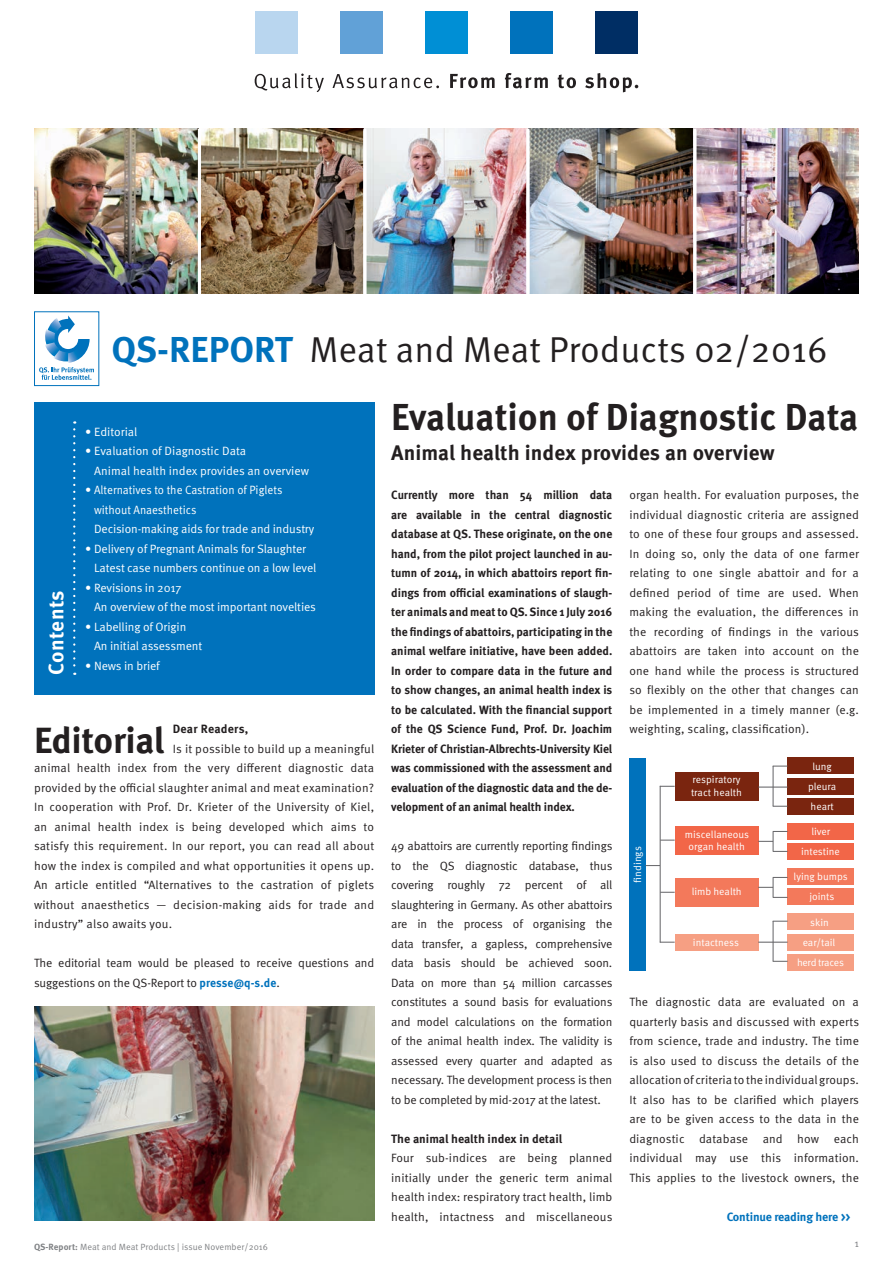
<style>
.page{position:relative;width:893px;height:1263px;background:#fff}
.page>*{position:absolute;margin:0;border:0;box-sizing:border-box;transform-origin:0 0}
.t1{font:700 37.5px "Meta OT";color:#231f20}
.t2{font:700 36.3px "Meta OT";letter-spacing:-.01em;color:#231f20}
.t3{font:36px "Meta OT Norm";color:#231f20}
.t4{font:700 21px "Meta OT";letter-spacing:.005em;color:#231f20}
.t5{font:700 21px "Meta OT";letter-spacing:.02em;color:#fff}
.t6{font:12px/19.5px "Meta OT Norm";letter-spacing:.005em;color:#231f20;text-align:justify}
.t7{font:700 12px/19.5px "Meta OT";letter-spacing:-.01em;color:#231f20;text-align:justify}
.t8{font:12px/19.5px "Meta OT Norm";letter-spacing:-.01em;color:#fff}
.t9{font:700 12px "Meta OT";letter-spacing:-.015em;color:#0072bc}
.t10{font:700 12px "Meta OT";letter-spacing:.02em;color:#231f20}
.t11{font:10.5px "Meta OT Norm";color:#808285}
.t12{font:10.2px/20.1px "Meta OT Norm";color:#fff;text-align:center}
.t13{font:9px "Meta OT Norm";letter-spacing:.005em;color:#808285}
.s1{font-family:"Meta OT";font-weight:700;color:#0072bc}
.s2{font-family:"Meta OT";font-weight:700}
</style>
<div class="page">
<div style="left:255px;top:12px;width:43px;height:42px;background:#b9d6ef"></div>
<div style="left:340px;top:12px;width:42px;height:42px;background:#61a1d7"></div>
<div style="left:425px;top:12px;width:42px;height:42px;background:#008fd5"></div>
<div style="left:510px;top:12px;width:42px;height:42px;background:#0072bc"></div>
<div style="left:595px;top:12px;width:42px;height:42px;background:#002e64"></div>
<svg style="left:255px;top:73px;width:69px;height:19px"></svg>
<svg style="left:333px;top:74px;width:106px;height:14px"></svg>
<svg style="left:450px;top:74px;width:45px;height:14px"></svg>
<svg style="left:505px;top:73px;width:43px;height:15px"></svg>
<svg style="left:558px;top:74px;width:18px;height:14px"></svg>
<svg style="left:585px;top:73px;width:53px;height:19px"></svg>
<img style="left:34px;top:129px;width:825px;height:165px">
<hr style="left:198px;top:129px;width:3px;height:165px;background:#fff">
<hr style="left:363px;top:129px;width:3px;height:168px;background:#fff">
<hr style="left:526px;top:129px;width:3px;height:165px;background:#fff">
<hr style="left:693px;top:129px;width:3px;height:165px;background:#fff">
<div style="left:34px;top:402px;width:340px;height:292px;background:#0072bc"></div>
<svg style="left:73px;top:421px;width:2px;height:254px"></svg>
<img style="left:34px;top:1006px;width:340px;height:215px">
<div style="left:629px;top:758px;width:16px;height:212px;background:#0072bc"></div>
<div style="left:788px;top:758px;width:66px;height:16px;background:#7a250f"></div>
<div style="left:788px;top:778px;width:66px;height:16px;background:#7a250f"></div>
<div style="left:788px;top:798px;width:66px;height:16px;background:#7a250f"></div>
<div style="left:788px;top:914px;width:66px;height:16px;background:#f69f83"></div>
<div style="left:788px;top:934px;width:66px;height:16px;background:#f69f83"></div>
<div style="left:788px;top:954px;width:66px;height:16px;background:#f69f83"></div>
<div style="left:788px;top:823px;width:66px;height:16px;background:#f26648"></div>
<div style="left:788px;top:843px;width:66px;height:16px;background:#f26648"></div>
<div style="left:788px;top:868px;width:66px;height:17px;background:#f3795b"></div>
<div style="left:788px;top:888px;width:66px;height:16px;background:#f3795b"></div>
<div style="left:675px;top:772px;width:83px;height:29px;background:#7a250f"></div>
<div style="left:675px;top:826px;width:83px;height:28px;background:#f26648"></div>
<div style="left:675px;top:878px;width:83px;height:28px;background:#f3795b"></div>
<div style="left:675px;top:934px;width:83px;height:16px;background:#f69f83"></div>
<svg style="left:661px;top:786px;width:14px;height:1px"></svg>
<svg style="left:661px;top:840px;width:14px;height:1px"></svg>
<svg style="left:645px;top:865px;width:15px;height:1px"></svg>
<svg style="left:661px;top:892px;width:14px;height:1px"></svg>
<svg style="left:660px;top:942px;width:15px;height:1px"></svg>
<hr style="left:660px;top:786px;width:1px;height:156px;background:#636366">
<hr style="left:758px;top:786px;width:30px;height:2px;background:#636366">
<svg style="left:774px;top:766px;width:14px;height:1px"></svg>
<svg style="left:773px;top:806px;width:15px;height:1px"></svg>
<hr style="left:773px;top:766px;width:1px;height:40px;background:#636366">
<hr style="left:758px;top:942px;width:30px;height:1px;background:#636366">
<svg style="left:774px;top:921px;width:14px;height:1px"></svg>
<svg style="left:773px;top:961px;width:15px;height:1px"></svg>
<hr style="left:773px;top:921px;width:1px;height:40px;background:#636366">
<svg style="left:758px;top:831px;width:30px;height:21px"></svg>
<svg style="left:758px;top:877px;width:30px;height:21px"></svg>
<svg style="left:34px;top:311px;width:65px;height:75px"></svg>
<h3 class="t3" style="left:111px;top:328px;width:718px"><span class="s1">QS-REPORT</span> Meat and Meat Products 02/2016</h3>
<h3 class="t5" style="left:44px;top:675px;width:86px;rotate:-90deg">Contents</h3>
<p class="t8" style="left:85px;top:422px;width:54px">• Editorial</p>
<p class="t8" style="left:94px;top:441px;width:216px;text-indent:-9px">• Evaluation of Diagnostic Data<br>Animal health index provides an overview</p>
<p class="t8" style="left:94px;top:480px;width:222px;text-indent:-9px">• Alternatives to the Castration of Piglets without Anaesthetics<br>Decision-making aids for trade and industry</p>
<p class="t8" style="left:94px;top:539px;width:224px;text-indent:-9px">• Delivery of Pregnant Animals for Slaughter<br>Latest case numbers continue on a low level</p>
<p class="t8" style="left:94px;top:578px;width:223px;text-indent:-9px">• Revisions in 2017<br>An overview of the most important novelties</p>
<p class="t8" style="left:94px;top:617px;width:110px;text-indent:-9px">• Labelling of Origin<br>An initial assessment</p>
<p class="t8" style="left:85px;top:656px;width:76px">• News in brief</p>
<p class="t10" style="left:173px;top:722px;width:77px">Dear Readers,</p>
<p class="t6" style="left:34px;top:739px;width:342px;text-indent:139px">Is it possible to build up a meaningful animal health index from the very different diagnostic data provided by the official slaughter animal and meat examination?<br>In cooperation with Prof. Dr. Krieter of the University of Kiel, an animal health index is being developed which aims to satisfy this requirement. In our report, you can read all about how the index is compiled and what opportunities it opens up.<br>An article entitled “Alternatives to the castration of piglets without anaesthetics — decision-making aids for trade and industry” also awaits you.</p>
<p class="t6" style="left:34px;top:954px;width:342px">The editorial team would be pleased to receive questions and suggestions on the QS-Report to <span class="s1">presse@q-s.de</span>.</p>
<h2 class="t2" style="left:34px;top:719px;width:132px">Editorial</h2>
<h1 class="t1" style="left:391px;top:395px;width:468px">Evaluation of Diagnostic Data</h1>
<h3 class="t4" style="left:391px;top:440px;width:385px">Animal health index provides an overview</h3>
<p class="t6" style="left:629px;top:486px;width:231px">organ health. For evaluation purposes, the individual diagnostic criteria are assigned to one of these four groups and assessed.<br>In doing so, only the data of one farmer relating to one single abattoir and for a defined period of time are used. When making the evaluation, the differences in the recording of findings in the various abattoirs are taken into account on the one hand while the process is structured so flexibly on the other that changes can be implemented in a timely manner (e.g. weighting, scaling, classification).</p>
<p class="t7" style="left:391px;top:486px;width:223px">Currently more than 54 million data are available in the central diagnostic database at QS. These originate, on the one hand, from the pilot project launched in au&shy;tumn of 2014, in which abattoirs report fin&shy;dings from official examinations of slaugh&shy;ter animals and meat to QS. Since 1 July 2016 the findings of abattoirs, participating in the animal welfare initiative, have been added.<br>In order to compare data in the future and to show changes, an animal health index is to be calculated. With the financial support of the QS Science Fund, Prof. Dr. Joachim Krieter of Christian-Albrechts-University Kiel was commissioned with the assessment and evaluation of the diagnostic data and the de&shy;velopment of an animal health index.</p>
<p class="t6" style="left:391px;top:837px;width:223px">49 abattoirs are currently reporting findings to the QS diagnostic database, thus covering roughly 72 percent of all slaughtering in Germany. As other abattoirs are in the process of organising the data transfer, a gapless, comprehensive data basis should be achieved soon.<br>Data on more than 54 million carcasses constitutes a sound basis for evaluations and model calculations on the formation of the animal health index. The validity is assessed every quarter and adapted as necessary. The development process is then to be completed by mid-2017 at the latest.</p>
<p class="t7" style="left:391px;top:1129px;width:172px">The animal health index in detail</p>
<p class="t6" style="left:391px;top:1149px;width:223px">Four sub-indices are being planned initially under the generic term animal health index: respiratory tract health, limb health, intactness and miscellaneous</p>
<p class="t12" style="left:808px;top:756px;width:30px">lung pleura heart</p>
<p class="t12" style="left:691px;top:774px;width:52px;line-height:12.3px;text-align:left">respiratory tract health</p>
<p class="t12" style="left:801px;top:822px;width:40px">liver intestine</p>
<p class="t12" style="left:794px;top:867px;width:56px">lying bumps joints</p>
<p class="t12" style="left:685px;top:824px;width:66px">miscellaneous</p>
<p class="t12" style="left:689px;top:837px;width:58px">organ health</p>
<p class="t12" style="left:628px;top:877px;width:32px;rotate:-90deg">ndings</p>
<p class="t12" style="left:692px;top:882px;width:52px">limb health</p>
<p class="t12" style="left:797px;top:912px;width:48px">skin ear/tail herd traces</p>
<p class="t12" style="left:693px;top:933px;width:48px">intactness</p>
<p class="t6" style="left:629px;top:993px;width:231px">The diagnostic data are evaluated on a quarterly basis and discussed with experts from science, trade and industry. The time is also used to discuss the details of the allocation of criteria to the individual groups.<br>It also has to be clarified which players are to be given access to the data in the diagnostic database and how each individual may use this information.<br>This applies to the livestock owners, the</p>
<p class="t9" style="left:727px;top:1210px;width:125px">Continue reading here &gt;&gt;</p>
<p class="t13" style="left:34px;top:1242px;width:236px"><span class="s2">QS-Report:</span> Meat and Meat Products | issue November/2016</p>
<p class="t11" style="left:854px;top:1238px;width:6px">1</p>
</div>
